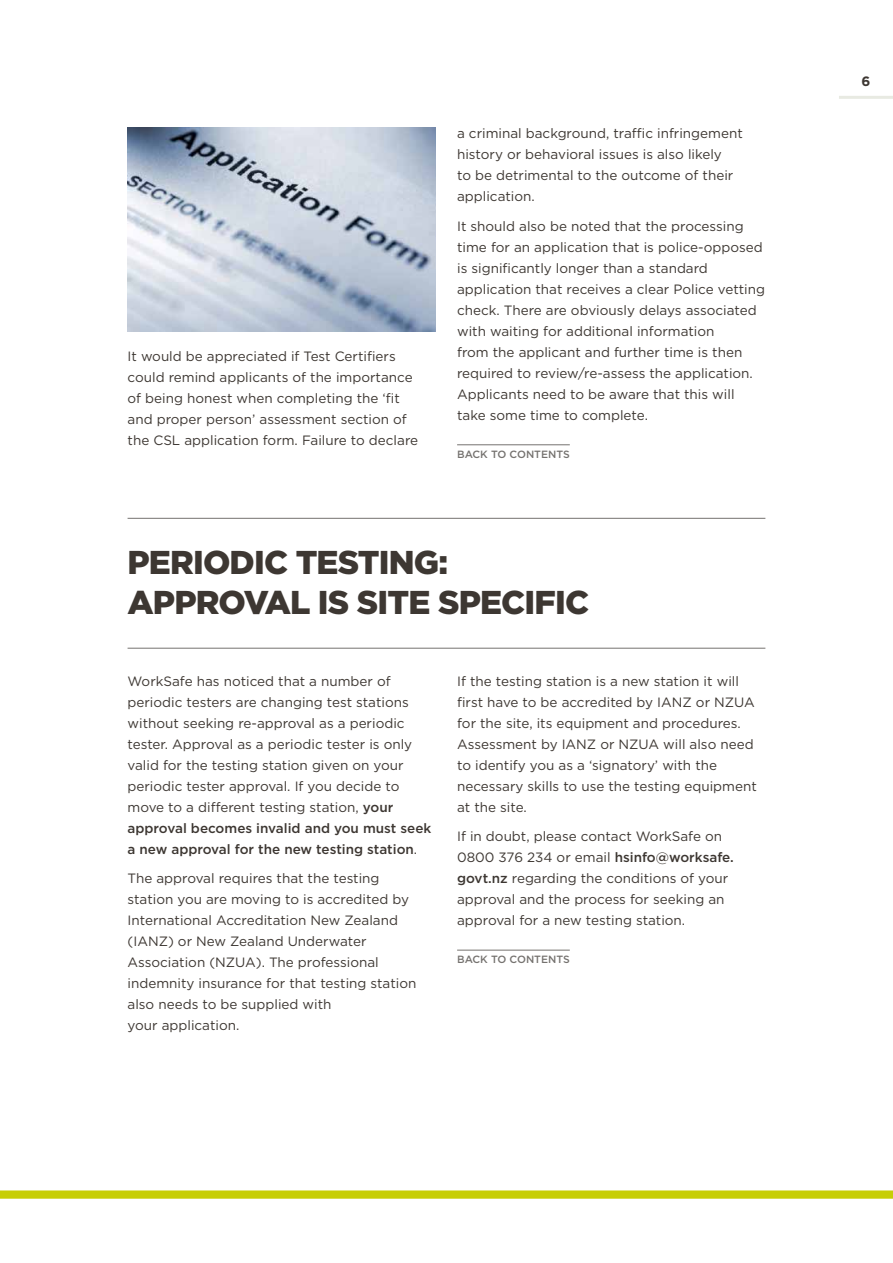
<style>
.page{position:relative;width:893px;height:1263px;background:#fff}
.page>*{position:absolute;margin:0;border:0;box-sizing:border-box;transform-origin:0 0}
.t1{font:900 33px/39.6px "Gotham";letter-spacing:-.025em;color:#3d3732}
.t2{font:13.5px/21px "Gotham";color:#3d3732}
.t3{font:700 13.5px "Gotham";color:#3d3732}
.t4{font:500 10.5px "Gotham";color:#75726f}
.s1{font-weight:500}
</style>
<div class="page">
<hr style="left:839px;top:96px;width:54px;height:3px;background:#e8eae2">
<img style="left:128px;top:128px;width:308px;height:203px">
<hr style="left:457px;top:444px;width:113px;height:1px;background:#75726f">
<hr style="left:128px;top:518px;width:637px;height:1px;background:#75726f">
<hr style="left:128px;top:648px;width:637px;height:1px;background:#75726f">
<hr style="left:457px;top:950px;width:113px;height:1px;background:#75726f">
<p class="t2" style="left:128px;top:345px;width:292px">It would be appreciated if Test Certifiers could remind applicants of the importance of being honest when completing the ‘fit and proper person’ assessment section of the CSL application form. Failure to declare</p>
<p class="t2" style="left:457px;top:123px;width:287px">a criminal background, traffic infringement history or behavioral issues is also likely<br>to be detrimental to the outcome of their application.</p>
<p class="t2" style="left:457px;top:215px;width:309px">It should also be noted that the processing time for an application that is police-opposed is significantly longer than a standard application that receives a clear Police vetting check. There are obviously delays associated with waiting for additional information<br>from the applicant and further time is then required to review/re-assess the application.<br>Applicants need to be aware that this will take some time to complete.</p>
<p class="t4" style="left:457px;top:447px;width:114px">BACK TO CONTENTS</p>
<h1 class="t1" style="left:128px;top:542px;width:463px">PERIODIC TESTING:<br>APPROVAL IS SITE SPECIFIC</h1>
<p class="t2" style="left:128px;top:670px;width:305px">WorkSafe has noticed that a number of periodic testers are changing test stations without seeking re-approval as a periodic tester. Approval as a periodic tester is only valid for the testing station given on your periodic tester approval. If you decide to move to a different testing station, <span class="s1">your approval becomes invalid and you must seek a new approval for the new testing station</span>.</p>
<p class="t2" style="left:128px;top:868px;width:290px">The approval requires that the testing station you are moving to is accredited by International Accreditation New Zealand (IANZ) or New Zealand Underwater Association (NZUA). The professional indemnity insurance for that testing station also needs to be supplied with<br>your application.</p>
<p class="t2" style="left:457px;top:670px;width:301px">If the testing station is a new station it will first have to be accredited by IANZ or NZUA for the site, its equipment and procedures.<br>Assessment by IANZ or NZUA will also need to identify you as a ‘signatory’ with the necessary skills to use the testing equipment at the site.</p>
<p class="t2" style="left:457px;top:826px;width:278px">If in doubt, please contact WorkSafe on 0800 376 234 or email <span class="s1">hsinfo@worksafe. govt.nz</span> regarding the conditions of your approval and the process for seeking an approval for a new testing station.</p>
<p class="t4" style="left:457px;top:953px;width:114px">BACK TO CONTENTS</p>
<p class="t3" style="left:861px;top:72px;width:10px">6</p>
</div>
